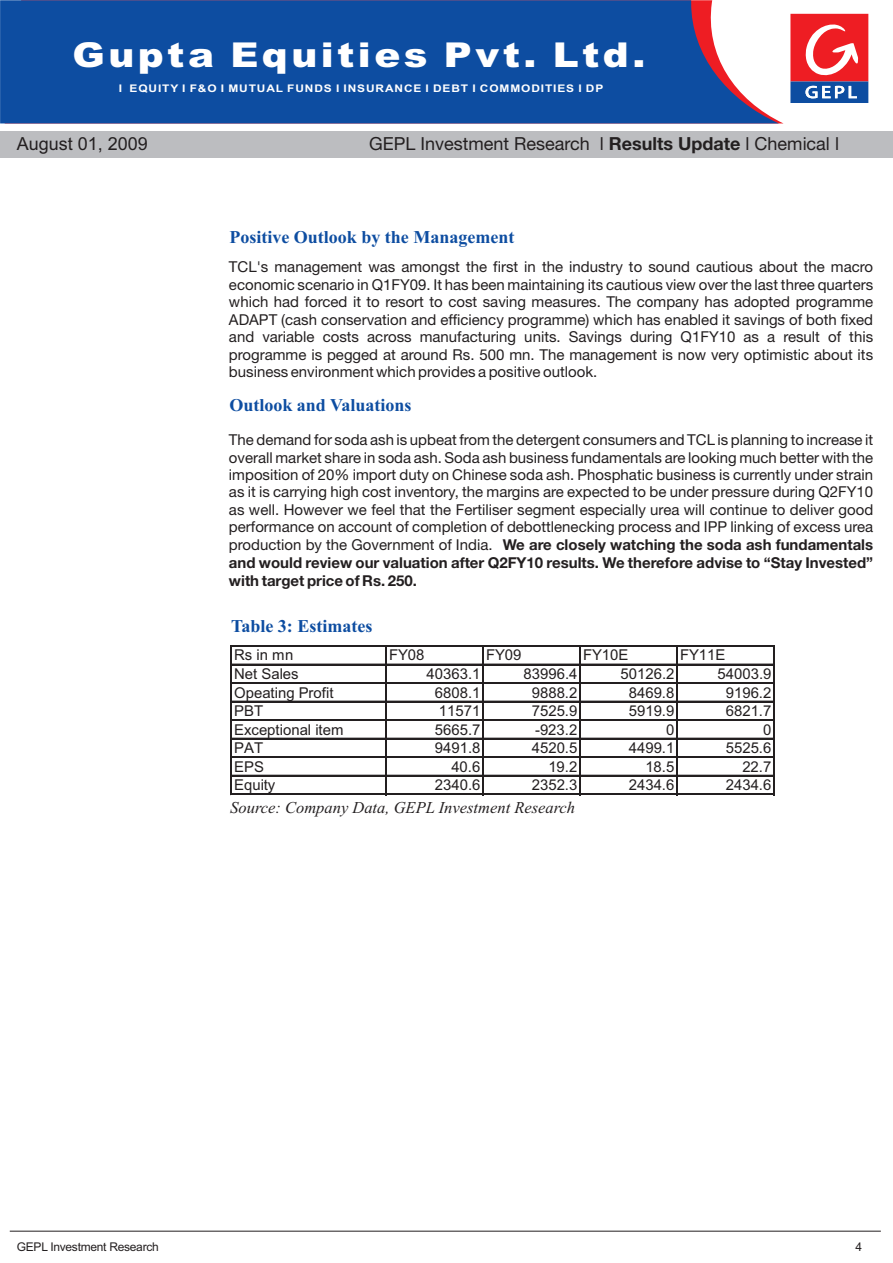
<style>
.page{position:relative;width:893px;height:1263px;background:#fff}
.page>*{position:absolute;margin:0;border:0;box-sizing:border-box;transform-origin:0 0}
.t1{font:900 34.2px "Arial";letter-spacing:.09em;color:#fff;scale:1.14 1}
.t2{font:700 18px "Times New Roman";color:#0d4da1}
.t3{font:18px "Helvetica Neue";color:#231f20}
.t4{font:18px "Arial";color:#231f20}
.t5{font:italic 16.5px "Times New Roman";color:#231f20}
.t6{font:15px/17.5px "Helvetica Neue";color:#231f20;text-align:justify}
.t7{font:14.85px "Arial";color:#231f20}
.t8{font:12px "Arial";letter-spacing:-.025em;color:#231f20}
.t9{font:700 10.5px "Arial";letter-spacing:.075em;color:#fff;scale:1.14 1}
.s1{font-weight:700}
</style>
<div class="page">
<div style="left:0;top:131px;width:893px;height:27px;background:#bcbdc0"></div>
<svg style="left:0;top:0;width:779px;height:123px;background:#2057a4"></svg>
<div style="left:790px;top:14px;width:78px;height:67px;background:#ee1d23"></div>
<div style="left:790px;top:81px;width:78px;height:22px;background:#0d4da1"></div>
<svg style="left:805px;top:24px;width:53px;height:52px"></svg>
<svg style="left:805px;top:86px;width:52px;height:12px"></svg>
<hr style="left:230px;top:645px;width:1px;height:150px;background:#231f20">
<hr style="left:231px;top:645px;width:1px;height:150px;background:#231f20">
<hr style="left:385px;top:647px;width:2px;height:148px;background:#231f20">
<hr style="left:482px;top:647px;width:2px;height:148px;background:#231f20">
<hr style="left:579px;top:647px;width:2px;height:148px;background:#231f20">
<hr style="left:676px;top:647px;width:2px;height:148px;background:#231f20">
<hr style="left:773px;top:647px;width:2px;height:148px;background:#231f20">
<hr style="left:232px;top:645px;width:543px;height:2px;background:#231f20">
<hr style="left:232px;top:664px;width:543px;height:1px;background:#231f20">
<hr style="left:232px;top:682px;width:543px;height:1px;background:#231f20">
<hr style="left:232px;top:683px;width:543px;height:1px;background:#231f20">
<hr style="left:232px;top:701px;width:543px;height:1px;background:#231f20">
<hr style="left:232px;top:719px;width:543px;height:1px;background:#231f20">
<hr style="left:232px;top:720px;width:543px;height:1px;background:#231f20">
<hr style="left:232px;top:738px;width:543px;height:1px;background:#231f20">
<hr style="left:232px;top:756px;width:543px;height:1px;background:#231f20">
<hr style="left:232px;top:757px;width:543px;height:1px;background:#231f20">
<hr style="left:232px;top:775px;width:543px;height:2px;background:#231f20">
<hr style="left:232px;top:793px;width:543px;height:1px;background:#231f20">
<hr style="left:232px;top:794px;width:543px;height:1px;background:#231f20">
<svg style="left:9px;top:1231px;width:872px;height:1px"></svg>
<h1 class="t1" style="left:73px;top:42px;width:504px">Gupta Equities Pvt. Ltd.</h1>
<p class="t9" style="left:119px;top:85px;width:427px">I EQUITY I F&amp;O I MUTUAL FUNDS I INSURANCE I DEBT I COMMODITIES I DP</p>
<p class="t4" style="left:17px;top:136px;width:133px">August 01, 2009</p>
<p class="t3" style="left:369px;top:135px;width:471px">GEPL Investment Research l <span class="s1">Results Update</span> l Chemical l</p>
<p class="t2" style="left:229px;top:231px;width:286px">Positive Outlook by the Management</p>
<p class="t6" style="left:229px;top:259px;width:646px">TCL's management was amongst the first in the industry to sound cautious about the macro economic scenario in Q1FY09. It has been maintaining its cautious view over the last three quarters which had forced it to resort to cost saving measures. The company has adopted programme ADAPT (cash conservation and efficiency programme) which has enabled it savings of both fixed and variable costs across manufacturing units. Savings during Q1FY10 as a result of this programme is pegged at around Rs. 500 mn. The management is now very optimistic about its business environment which provides a positive outlook.</p>
<p class="t2" style="left:229px;top:399px;width:184px">Outlook and Valuations</p>
<p class="t6" style="left:229px;top:432px;width:646px">The demand for soda ash is upbeat from the detergent consumers and TCL is planning to increase it overall market share in soda ash. Soda ash business fundamentals are looking much better with the imposition of 20% import duty on Chinese soda ash. Phosphatic business is currently under strain as it is carrying high cost inventory, the margins are expected to be under pressure during Q2FY10 as well. However we feel that the Fertiliser segment especially urea will continue to deliver good performance on account of completion of debottlenecking process and IPP linking of excess urea production by the Government of India. <span class="s1">We are closely watching the soda ash fundamentals and would review our valuation after Q2FY10 results. We therefore advise to “Stay Invested” with target price of Rs. 250.</span></p>
<p class="t2" style="left:231px;top:620px;width:143px">Table 3: Estimates</p>
<p class="t7" style="left:234px;top:650px;width:61px">Rs in mn</p>
<p class="t7" style="left:389px;top:650px;width:37px">FY08</p>
<p class="t7" style="left:486px;top:650px;width:37px">FY09</p>
<p class="t7" style="left:583px;top:650px;width:47px">FY10E</p>
<p class="t7" style="left:680px;top:650px;width:47px">FY11E</p>
<p class="t7" style="left:234px;top:668px;width:66px">Net Sales</p>
<p class="t7" style="left:426px;top:668px;width:55px">40363.1</p>
<p class="t7" style="left:523px;top:668px;width:55px">83996.4</p>
<p class="t7" style="left:620px;top:668px;width:55px">50126.2</p>
<p class="t7" style="left:717px;top:668px;width:55px">54003.9</p>
<p class="t7" style="left:234px;top:687px;width:101px">Opeating Profit</p>
<p class="t7" style="left:435px;top:687px;width:47px">6808.1</p>
<p class="t7" style="left:532px;top:687px;width:47px">9888.2</p>
<p class="t7" style="left:629px;top:687px;width:47px">8469.8</p>
<p class="t7" style="left:726px;top:687px;width:47px">9196.2</p>
<p class="t7" style="left:234px;top:705px;width:31px">PBT</p>
<p class="t7" style="left:439px;top:705px;width:43px">11571</p>
<p class="t7" style="left:532px;top:705px;width:47px">7525.9</p>
<p class="t7" style="left:629px;top:705px;width:47px">5919.9</p>
<p class="t7" style="left:726px;top:705px;width:47px">6821.7</p>
<p class="t7" style="left:234px;top:724px;width:111px">Exceptional item</p>
<p class="t7" style="left:435px;top:724px;width:47px">5665.7</p>
<p class="t7" style="left:535px;top:724px;width:44px">-923.2</p>
<p class="t7" style="left:666px;top:724px;width:10px">0</p>
<p class="t7" style="left:763px;top:724px;width:10px">0</p>
<p class="t7" style="left:234px;top:742px;width:31px">PAT</p>
<p class="t7" style="left:435px;top:742px;width:47px">9491.8</p>
<p class="t7" style="left:532px;top:742px;width:47px">4520.5</p>
<p class="t7" style="left:629px;top:742px;width:47px">4499.1</p>
<p class="t7" style="left:726px;top:742px;width:47px">5525.6</p>
<p class="t7" style="left:234px;top:761px;width:31px">EPS</p>
<p class="t7" style="left:451px;top:761px;width:31px">40.6</p>
<p class="t7" style="left:548px;top:761px;width:31px">19.2</p>
<p class="t7" style="left:645px;top:761px;width:31px">18.5</p>
<p class="t7" style="left:742px;top:761px;width:31px">22.7</p>
<p class="t7" style="left:234px;top:779px;width:43px">Equity</p>
<p class="t7" style="left:435px;top:779px;width:47px">2340.6</p>
<p class="t7" style="left:532px;top:779px;width:47px">2352.3</p>
<p class="t7" style="left:629px;top:779px;width:47px">2434.6</p>
<p class="t7" style="left:726px;top:779px;width:47px">2434.6</p>
<p class="t5" style="left:230px;top:801px;width:346px">Source: Company Data, GEPL Investment Research</p>
<p class="t8" style="left:17px;top:1242px;width:143px">GEPL Investment Research</p>
<p class="t8" style="left:855px;top:1242px;width:8px">4</p>
</div>
